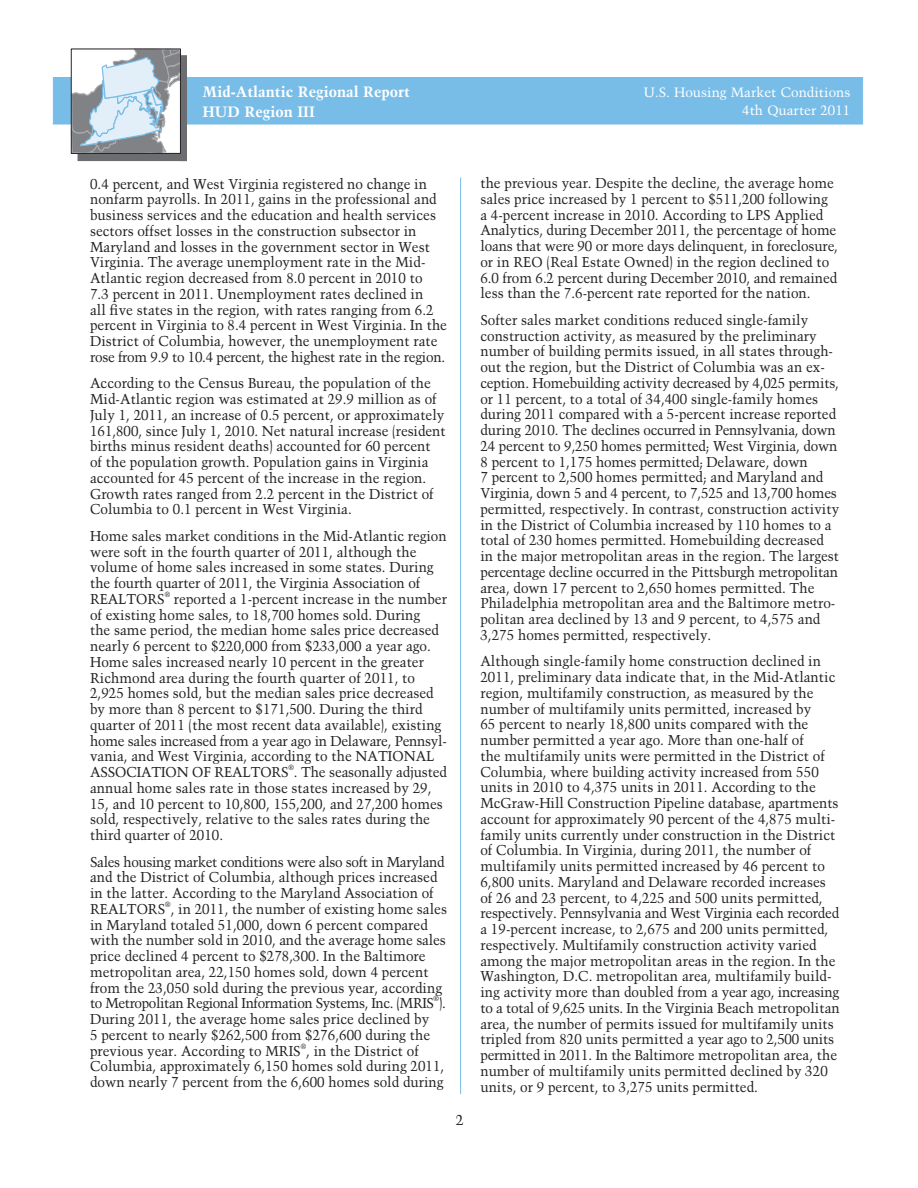
<style>
.page{position:relative;width:918px;height:1188px;background:#fff}
.page>*{position:absolute;margin:0;border:0;box-sizing:border-box;transform-origin:0 0}
.t1{font:700 15px "Trump Mediaeval";color:#fff}
.t2{font:14.25px/15.8px "Trump Mediaeval";color:#231f20;scale:.95 1}
.t3{font:14.25px "Trump Mediaeval";color:#231f20}
.t4{font:13.5px "Trump Mediaeval";color:#fff}
.t5{font:7.5px "Trump Mediaeval";color:#231f20;scale:.95 1}
</style>
<div class="page">
<div style="left:53px;top:77px;width:810px;height:47px;background:#78bde8"></div>
<div style="left:180px;top:55px;width:7px;height:106px;background:#6c6d70"></div>
<svg style="left:71px;top:48px;width:112px;height:114px"></svg>
<hr style="left:460px;top:177px;width:1px;height:917px;background:#78bde8">
<p class="t1" style="left:202px;top:83px;width:209px">Mid-Atlantic Regional Report</p>
<p class="t1" style="left:202px;top:102px;width:114px">HUD Region III</p>
<p class="t4" style="left:644px;top:84px;width:208px">U.S. Housing Market Conditions</p>
<p class="t4" style="left:742px;top:102px;width:110px">4th Quarter 2011</p>
<p class="t2" style="left:90px;top:176px;width:377px">0.4 percent, and West Virginia registered no change in nonfarm payrolls. In 2011, gains in the professional and business services and the education and health services sectors offset losses in the construction subsector in Maryland and losses in the government sector in West Virginia. The average unemployment rate in the Mid-Atlantic region decreased from 8.0 percent in 2010 to<br>7.3 percent in 2011. Unemployment rates declined in<br>all five states in the region, with rates ranging from 6.2 percent in Virginia to 8.4 percent in West Virginia. In the District of Columbia, however, the unemployment rate rose from 9.9 to 10.4 percent, the highest rate in the region.</p>
<p class="t2" style="left:90px;top:375px;width:376px">According to the Census Bureau, the population of the Mid-Atlantic region was estimated at 29.9 million as of July 1, 2011, an increase of 0.5 percent, or approximately 161,800, since July 1, 2010. Net natural increase (resident births minus resident deaths) accounted for 60 percent of the population growth. Population gains in Virginia accounted for 45 percent of the increase in the region.<br>Growth rates ranged from 2.2 percent in the District of Columbia to 0.1 percent in West Virginia.</p>
<p class="t2" style="left:90px;top:528px;width:377px">Home sales market conditions in the Mid-Atlantic region were soft in the fourth quarter of 2011, although the volume of home sales increased in some states. During the fourth quarter of 2011, the Virginia Association of REALTORS</p>
<p class="t5" style="left:165px;top:590px;width:7px">®</p>
<p class="t2" style="left:90px;top:591px;width:377px;text-indent:84px">reported a 1-percent increase in the number of existing home sales, to 18,700 homes sold. During<br>the same period, the median home sales price decreased nearly 6 percent to $220,000 from $233,000 a year ago.<br>Home sales increased nearly 10 percent in the greater Richmond area during the fourth quarter of 2011, to 2,925 homes sold, but the median sales price decreased by more than 8 percent to $171,500. During the third quarter of 2011 (the most recent data available), existing home sales increased from a year ago in Delaware, Pennsyl&shy;vania, and West Virginia, according to the NATIONAL ASSOCIATION OF REALTORS . The seasonally adjusted</p>
<p class="t5" style="left:289px;top:763px;width:7px">®</p>
<p class="t2" style="left:90px;top:780px;width:373px">annual home sales rate in those states increased by 29, 15, and 10 percent to 10,800, 155,200, and 27,200 homes sold, respectively, relative to the sales rates during the third quarter of 2010.</p>
<p class="t2" style="left:90px;top:854px;width:377px">Sales housing market conditions were also soft in Maryland and the District of Columbia, although prices increased in the latter. According to the Maryland Association of REALTORS , in 2011, the number of existing home sales</p>
<p class="t5" style="left:165px;top:900px;width:7px">®</p>
<p class="t2" style="left:90px;top:917px;width:376px">in Maryland totaled 51,000, down 6 percent compared with the number sold in 2010, and the average home sales price declined 4 percent to $278,300. In the Baltimore metropolitan area, 22,150 homes sold, down 4 percent from the 23,050 sold during the previous year, according to Metropolitan Regional Information Systems, Inc. (MRIS ).</p>
<p class="t5" style="left:434px;top:994px;width:7px">®</p>
<p class="t2" style="left:90px;top:1011px;width:359px;text-align:justify">During 2011, the average home sales price declined by 5 percent to nearly $262,500 from $276,600 during the previous year. According to MRIS , in the District of</p>
<p class="t5" style="left:301px;top:1042px;width:7px">®</p>
<p class="t2" style="left:90px;top:1058px;width:374px">Columbia, approximately 6,150 homes sold during 2011, down nearly 7 percent from the 6,600 homes sold during</p>
<p class="t3" style="left:456px;top:1111px;width:9px">2</p>
<p class="t2" style="left:480px;top:175px;width:378px">the previous year. Despite the decline, the average home sales price increased by 1 percent to $511,200 following a 4-percent increase in 2010. According to LPS Applied Analytics, during December 2011, the percentage of home loans that were 90 or more days delinquent, in foreclosure, or in REO (Real Estate Owned) in the region declined to 6.0 from 6.2 percent during December 2010, and remained less than the 7.6-percent rate reported for the nation.</p>
<p class="t2" style="left:480px;top:312px;width:379px">Softer sales market conditions reduced single-family construction activity, as measured by the preliminary number of building permits issued, in all states through&shy;out the region, but the District of Columbia was an ex&shy;ception. Homebuilding activity decreased by 4,025 permits, or 11 percent, to a total of 34,400 single-family homes during 2011 compared with a 5-percent increase reported during 2010. The declines occurred in Pennsylvania, down 24 percent to 9,250 homes permitted; West Virginia, down 8 percent to 1,175 homes permitted; Delaware, down<br>7 percent to 2,500 homes permitted; and Maryland and Virginia, down 5 and 4 percent, to 7,525 and 13,700 homes permitted, respectively. In contrast, construction activity in the District of Columbia increased by 110 homes to a total of 230 homes permitted. Homebuilding decreased in the major metropolitan areas in the region. The largest percentage decline occurred in the Pittsburgh metropolitan area, down 17 percent to 2,650 homes permitted. The Philadelphia metropolitan area and the Baltimore metro&shy;politan area declined by 13 and 9 percent, to 4,575 and 3,275 homes permitted, respectively.</p>
<p class="t2" style="left:480px;top:653px;width:380px">Although single-family home construction declined in 2011, preliminary data indicate that, in the Mid-Atlantic region, multifamily construction, as measured by the number of multifamily units permitted, increased by<br>65 percent to nearly 18,800 units compared with the number permitted a year ago. More than one-half of<br>the multifamily units were permitted in the District of Columbia, where building activity increased from 550 units in 2010 to 4,375 units in 2011. According to the McGraw-Hill Construction Pipeline database, apartments account for approximately 90 percent of the 4,875 multi&shy;family units currently under construction in the District of Columbia. In Virginia, during 2011, the number of multifamily units permitted increased by 46 percent to 6,800 units. Maryland and Delaware recorded increases of 26 and 23 percent, to 4,225 and 500 units permitted, respectively. Pennsylvania and West Virginia each recorded a 19-percent increase, to 2,675 and 200 units permitted, respectively. Multifamily construction activity varied among the major metropolitan areas in the region. In the Washington, D.C. metropolitan area, multifamily build&shy;ing activity more than doubled from a year ago, increasing to a total of 9,625 units. In the Virginia Beach metropolitan area, the number of permits issued for multifamily units tripled from 820 units permitted a year ago to 2,500 units permitted in 2011. In the Baltimore metropolitan area, the number of multifamily units permitted declined by 320 units, or 9 percent, to 3,275 units permitted.</p>
</div>
